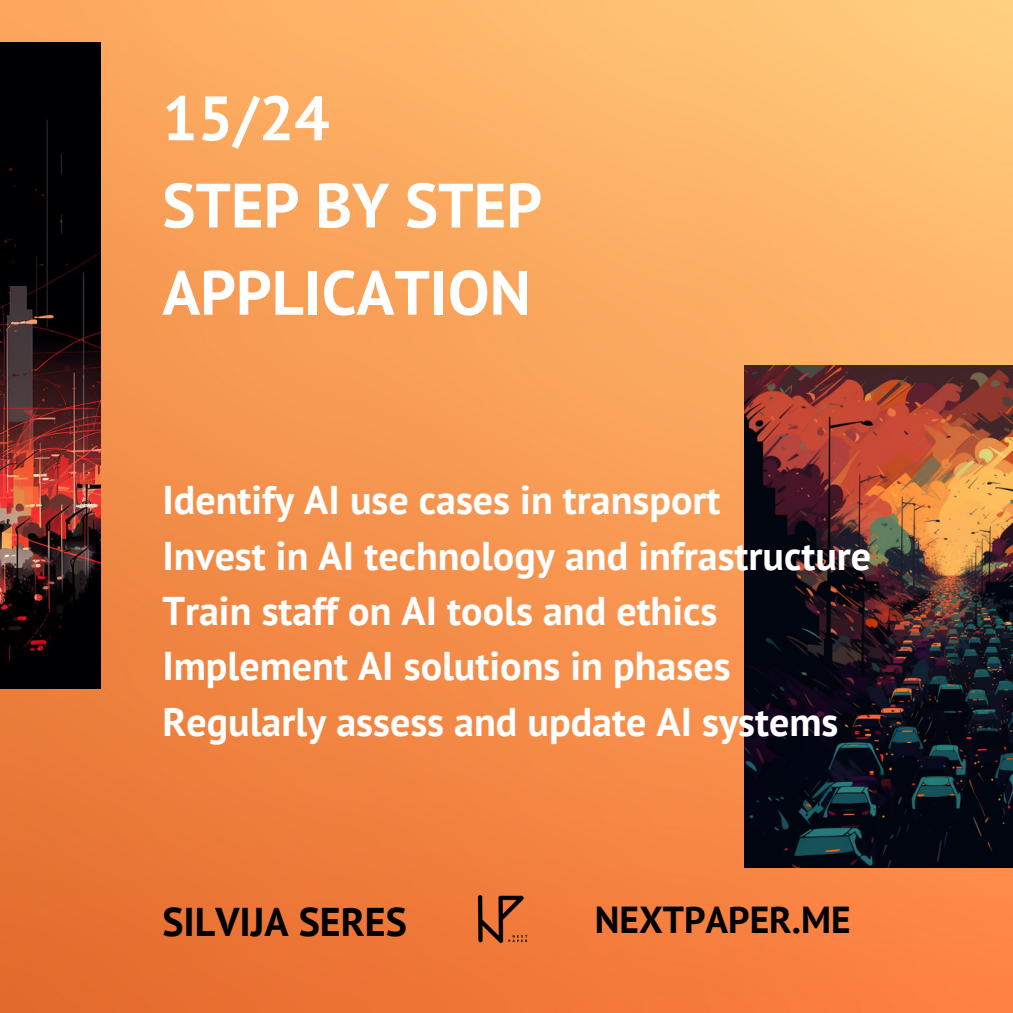
<style>
.page{position:relative;width:1013px;height:1013px;background:#fff}
.page>*{position:absolute;margin:0;border:0;box-sizing:border-box;transform-origin:0 0}
.t1{font:700 62.5px/87.2px "PT Sans";color:#fff}
.t2{font:700 40px "PT Sans";color:#fff}
.t3{font:700 40px "PT Sans";color:#000}
.t4{font:700 37.5px "PT Sans";color:#000}
</style>
<div class="page">
<img style="left:0;top:0;width:1012px;height:1012px">
<img style="left:744px;top:366px;width:268px;height:501px">
<img style="left:471px;top:890px;width:59px;height:58px">
<img style="left:0;top:43px;width:101px;height:646px">
<p class="t1" style="left:162px;top:73px;width:381px">15/24<br>STEP BY STEP<br>APPLICATION</p>
<h1 class="t2" style="left:162px;top:473px;width:559px">Identify AI use cases in transport</h1>
<p class="t2" style="left:162px;top:529px;width:710px">Invest in AI technology and infrastructure</p>
<p class="t2" style="left:162px;top:584px;width:556px">Train staff on AI tools and ethics</p>
<p class="t2" style="left:162px;top:639px;width:569px">Implement AI solutions in phases</p>
<p class="t2" style="left:162px;top:694px;width:677px">Regularly assess and update AI systems</p>
<h2 class="t3" style="left:162px;top:894px;width:246px">SILVIJA SERES</h2>
<p class="t4" style="left:595px;top:894px;width:257px">NEXTPAPER.ME</p>
</div>
